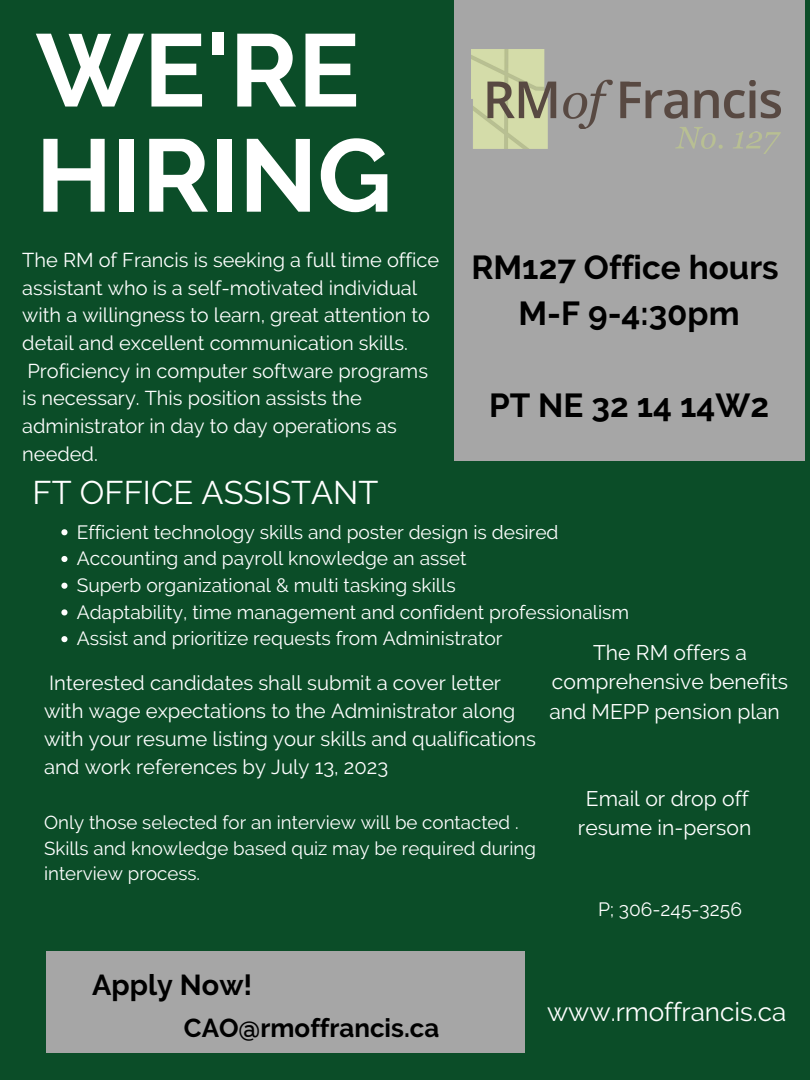
<style>
.page{position:relative;width:810px;height:1080px;background:#0b4d28}
.page>*{position:absolute;margin:0;border:0;box-sizing:border-box;transform-origin:0 0}
.t1{font:700 102.62px "Raleway";color:#fff}
.t2{font:700 33.19px "Raleway";color:#000}
.t3{font:32.69px "Raleway";color:#fff}
.t4{font:700 28.81px "Raleway";color:#000}
.t5{font:26.06px "Raleway";color:#fff}
.t6{font:700 25.88px "Raleway";color:#000}
.t7{font:21.06px/29.1px "Raleway";color:#fff;text-align:center}
.t8{font:20.25px/28.1px "Raleway";color:#fff}
.t9{font:20px/27.6px "Raleway";color:#fff}
.t10{font:19.19px "Raleway";color:#fff}
.t11{font:18.69px/25.8px "Raleway";color:#fff}
</style>
<div class="page">
<div style="left:454px;top:0;width:350px;height:461px;background:#a6a6a6"></div>
<div style="left:47px;top:952px;width:478px;height:101px;background:#a6a6a6"></div>
<svg style="left:61px;top:529px;width:6px;height:6px"></svg>
<svg style="left:61px;top:556px;width:6px;height:6px"></svg>
<svg style="left:61px;top:583px;width:6px;height:6px"></svg>
<svg style="left:61px;top:609px;width:6px;height:6px"></svg>
<svg style="left:61px;top:636px;width:6px;height:6px"></svg>
<img style="left:472px;top:49px;width:309px;height:105px">
<p class="t1" style="left:36px;top:10px;width:325px">WE'RE</p>
<p class="t1" style="left:36px;top:115px;width:358px">HIRING</p>
<p class="t9" style="left:22px;top:246px;width:418px">The RM of Francis is seeking a full time office assistant who is a self-motivated individual with a willingness to learn, great attention to detail and excellent communication skills.<br>Proficiency in computer software programs is necessary. This position assists the administrator in day to day operations as needed.</p>
<p class="t3" style="left:32px;top:473px;width:348px">FT OFFICE ASSISTANT</p>
<p class="t2" style="left:471px;top:247px;width:309px">RM127 Office hours</p>
<p class="t2" style="left:519px;top:294px;width:223px">M-F 9-4:30pm</p>
<p class="t2" style="left:489px;top:386px;width:281px">PT NE 32 14 14W2</p>
<p class="t10" style="left:77px;top:521px;width:483px">Efficient technology skills and poster design is desired</p>
<p class="t10" style="left:77px;top:547px;width:391px">Accounting and payroll knowledge an asset</p>
<p class="t10" style="left:77px;top:574px;width:381px">Superb organizational &amp; multi tasking skills</p>
<p class="t10" style="left:77px;top:601px;width:554px">Adaptability, time management and confident professionalism</p>
<p class="t10" style="left:77px;top:627px;width:427px">Assist and prioritize requests from Administrator</p>
<p class="t7" style="left:549px;top:638px;width:240px">The RM offers a comprehensive benefits and MEPP pension plan</p>
<p class="t8" style="left:44px;top:668px;width:493px">Interested candidates shall submit a cover letter with wage expectations to the Administrator along with your resume listing your skills and qualifications and work references by July 13, 2023</p>
<p class="t11" style="left:44px;top:809px;width:493px">Only those selected for an interview will be contacted .<br>Skills and knowledge based quiz may be required during interview process.</p>
<p class="t7" style="left:586px;top:784px;width:164px">Email or drop off</p>
<p class="t7" style="left:578px;top:813px;width:175px">resume in-person</p>
<p class="t4" style="left:92px;top:968px;width:162px">Apply Now!</p>
<p class="t6" style="left:184px;top:1013px;width:257px">CAO@rmoffrancis.ca</p>
<p class="t10" style="left:598px;top:898px;width:145px">P; 306-245-3256</p>
<p class="t5" style="left:547px;top:997px;width:241px">www.rmoffrancis.ca</p>
</div>
